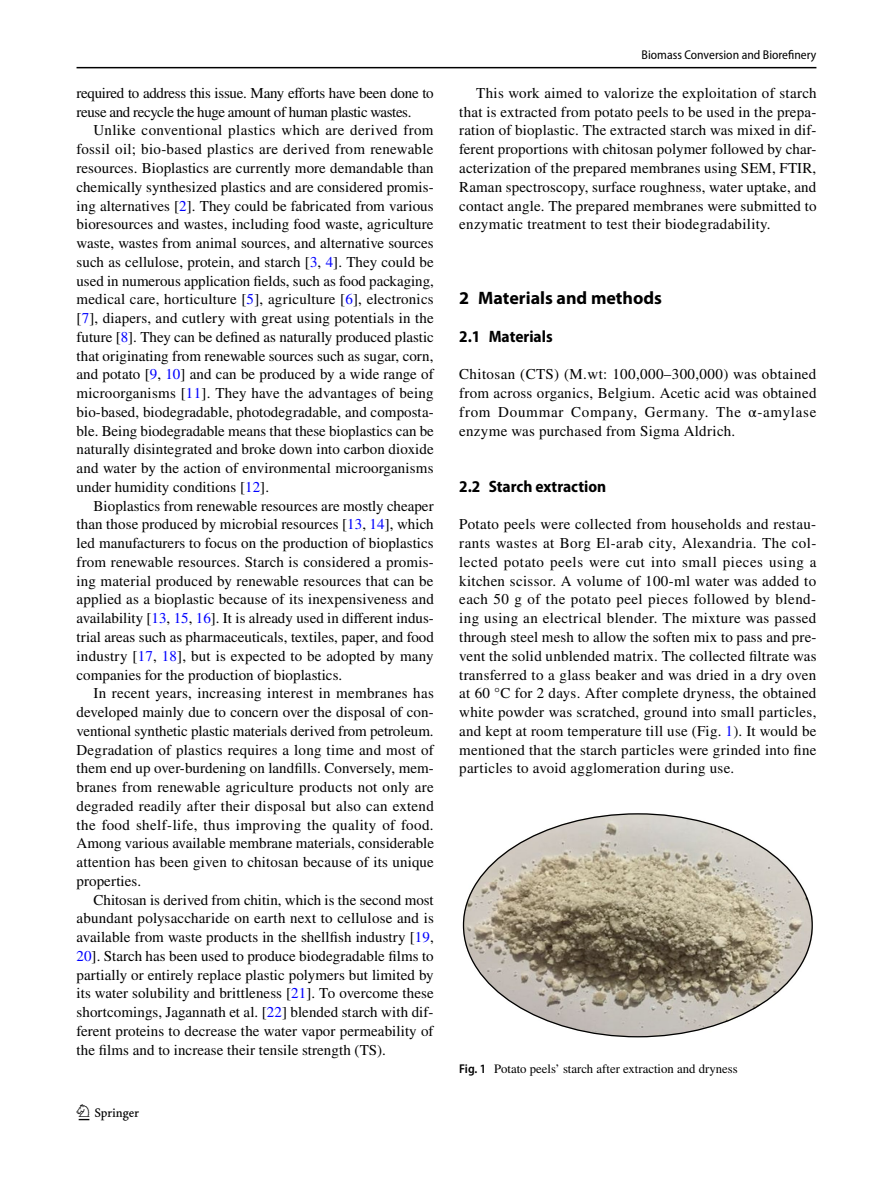
<style>
.page{position:relative;width:893px;height:1187px;background:#fff}
.page>*{position:absolute;margin:0;border:0;box-sizing:border-box;transform-origin:0 0}
.t1{font:22.5px "Springnew Regular 2";color:#000}
.t2{font:700 18px "Myriad Pro";color:#000}
.t3{font:700 semi-condensed 16.5px "Myriad Pro";color:#000}
.t4{font:15px/18.8px "STIX";letter-spacing:.005em;color:#000;text-align:justify}
.t5{font:15px/18.8px "STIX";letter-spacing:-.025em;color:#000}
.t6{font:12.75px "STIX";color:#000}
.t7{font:semi-condensed 12.75px "Myriad Pro";color:#000}
.s1{color:#00f}
.s2{font-family:"Myriad Pro";font-weight:600;font-stretch:semi-condensed}
</style>
<div class="page">
<hr style="left:77px;top:67px;width:739px;height:1px;background:#000">
<img style="left:464px;top:813px;width:348px;height:223px">
<p class="t5" style="left:77px;top:84px;width:359px">required to address this issue. Many efforts have been done to reuse and recycle the huge amount of human plastic wastes.</p>
<p class="t4" style="left:77px;top:122px;width:359px;text-indent:17px">Unlike conventional plastics which are derived from fossil oil; bio-based plastics are derived from renewable resources. Bioplastics are currently more demandable than chemically synthesized plastics and are considered promis&shy;ing alternatives [<span class="s1">2</span>]. They could be fabricated from various bioresources and wastes, including food waste, agriculture waste, wastes from animal sources, and alternative sources such as cellulose, protein, and starch [<span class="s1">3</span>, <span class="s1">4</span>]. They could be used in numerous application fields, such as food packaging, medical care, horticulture [<span class="s1">5</span>], agriculture [<span class="s1">6</span>], electronics [<span class="s1">7</span>], diapers, and cutlery with great using potentials in the future [<span class="s1">8</span>]. They can be defined as naturally produced plastic that originating from renewable sources such as sugar, corn, and potato [<span class="s1">9</span>, <span class="s1">10</span>] and can be produced by a wide range of microorganisms [<span class="s1">11</span>]. They have the advantages of being bio-based, biodegradable, photodegradable, and composta&shy;ble. Being biodegradable means that these bioplastics can be naturally disintegrated and broke down into carbon dioxide and water by the action of environmental microorganisms under humidity conditions [<span class="s1">12</span>].</p>
<p class="t4" style="left:77px;top:497px;width:359px;text-indent:17px">Bioplastics from renewable resources are mostly cheaper than those produced by microbial resources [<span class="s1">13</span>, <span class="s1">14</span>], which led manufacturers to focus on the production of bioplastics from renewable resources. Starch is considered a promis&shy;ing material produced by renewable resources that can be applied as a bioplastic because of its inexpensiveness and availability [<span class="s1">13</span>, <span class="s1">15</span>, <span class="s1">16</span>]. It is already used in different indus&shy;trial areas such as pharmaceuticals, textiles, paper, and food industry [<span class="s1">17</span>, <span class="s1">18</span>], but is expected to be adopted by many companies for the production of bioplastics.</p>
<p class="t4" style="left:77px;top:684px;width:359px;text-indent:17px">In recent years, increasing interest in membranes has developed mainly due to concern over the disposal of con&shy;ventional synthetic plastic materials derived from petroleum.<br>Degradation of plastics requires a long time and most of them end up over-burdening on landfills. Conversely, mem&shy;branes from renewable agriculture products not only are degraded readily after their disposal but also can extend the food shelf-life, thus improving the quality of food.<br>Among various available membrane materials, considerable attention has been given to chitosan because of its unique properties.</p>
<p class="t4" style="left:77px;top:891px;width:359px;text-indent:17px">Chitosan is derived from chitin, which is the second most abundant polysaccharide on earth next to cellulose and is available from waste products in the shellfish industry [<span class="s1">19</span>, <span class="s1">20</span>]. Starch has been used to produce biodegradable films to partially or entirely replace plastic polymers but limited by its water solubility and brittleness [<span class="s1">21</span>]. To overcome these shortcomings, Jagannath et al. [<span class="s1">22</span>] blended starch with dif&shy;ferent proteins to decrease the water vapor permeability of the films and to increase their tensile strength (TS).</p>
<h1 class="t1" style="left:79px;top:1104px;width:62px">1 3</h1>
<p class="t7" style="left:642px;top:48px;width:176px">Biomass Conversion and Biorefinery</p>
<p class="t4" style="left:459px;top:84px;width:359px;text-indent:17px">This work aimed to valorize the exploitation of starch that is extracted from potato peels to be used in the prepa&shy;ration of bioplastic. The extracted starch was mixed in dif&shy;ferent proportions with chitosan polymer followed by char&shy;acterization of the prepared membranes using SEM, FTIR, Raman spectroscopy, surface roughness, water uptake, and contact angle. The prepared membranes were submitted to enzymatic treatment to test their biodegradability.</p>
<p class="t2" style="left:459px;top:286px;width:204px">2 Materials and methods</p>
<p class="t3" style="left:459px;top:327px;width:95px">2.1 Materials</p>
<p class="t4" style="left:459px;top:366px;width:359px">Chitosan (CTS) (M.wt: 100,000–300,000) was obtained from across organics, Belgium. Acetic acid was obtained from Doummar Company, Germany. The α-amylase enzyme was purchased from Sigma Aldrich.</p>
<p class="t3" style="left:459px;top:477px;width:148px">2.2 Starch extraction</p>
<p class="t4" style="left:459px;top:516px;width:359px">Potato peels were collected from households and restau&shy;rants wastes at Borg El-arab city, Alexandria. The col&shy;lected potato peels were cut into small pieces using a kitchen scissor. A volume of 100-ml water was added to each 50 g of the potato peel pieces followed by blend&shy;ing using an electrical blender. The mixture was passed through steel mesh to allow the soften mix to pass and pre&shy;vent the solid unblended matrix. The collected filtrate was transferred to a glass beaker and was dried in a dry oven at 60 °C for 2 days. After complete dryness, the obtained white powder was scratched, ground into small particles, and kept at room temperature till use (Fig. <span class="s1">1</span>). It would be mentioned that the starch particles were grinded into fine particles to avoid agglomeration during use.</p>
<p class="t6" style="left:459px;top:1059px;width:280px"><span class="s2">Fig. 1</span> Potato peels’ starch after extraction and dryness</p>
</div>
